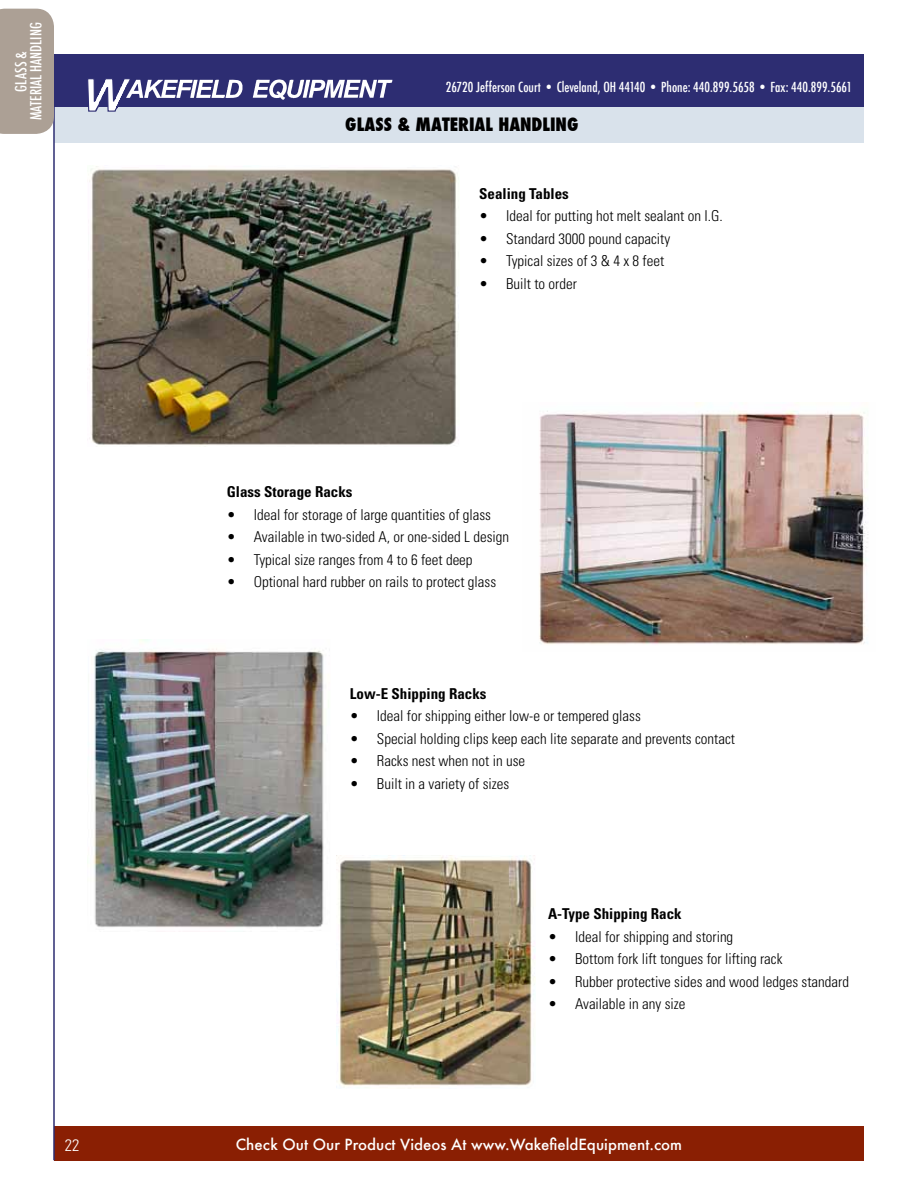
<style>
.page{position:relative;width:918px;height:1188px;background:#fff}
.page>*{position:absolute;margin:0;border:0;box-sizing:border-box;transform-origin:0 0}
.t1{font:800 condensed 18px "Futura";color:#000}
.t2{font:300 condensed 16.5px "Univers";color:#fff}
.t3{font:300 condensed 15px "Univers";color:#000}
.t4{font:700 condensed 15px "Univers";color:#000}
.t5{font:500 15px "Futura";color:#fff}
.t6{font:500 condensed 15px/15px "Futura";color:#fff;text-align:center}
.t7{font:500 condensed 13.5px "Futura";color:#fff}
</style>
<div class="page">
<div style="left:55px;top:90px;width:809px;height:52px;background:#d9e2eb"></div>
<div style="left:54px;top:1126px;width:809px;height:34px;background:#8a1f03"></div>
<div style="left:53px;top:55px;width:811px;height:52px;background:#2d2d72"></div>
<hr style="left:53px;top:55px;width:2px;height:1105px;background:#2d2d72">
<svg style="left:253px;top:79px;width:139px;height:21px"></svg>
<svg style="left:88px;top:79px;width:154px;height:33px"></svg>
<img style="left:89px;top:166px;width:370px;height:279px">
<img style="left:337px;top:855px;width:199px;height:232px">
<img style="left:539px;top:403px;width:329px;height:242px">
<img style="left:93px;top:639px;width:236px;height:289px">
<div style="left:0;top:9px;width:54px;height:125px;background:#aca095"></div>
<p class="t6" style="left:14px;top:120px;width:99px;rotate:-90deg">GLASS &amp;<br>MATERIAL HANDLING</p>
<p class="t2" style="left:65px;top:1135px;width:16px">22</p>
<p class="t7" style="left:446px;top:79px;width:408px">26720 Jefferson Court • Cleveland, OH 44140 • Phone: 440.899.5658 • Fax: 440.899.5661</p>
<p class="t1" style="left:345px;top:112px;width:235px">GLASS &amp; MATERIAL HANDLING</p>
<p class="t4" style="left:479px;top:184px;width:91px">Sealing Tables</p>
<p class="t3" style="left:479px;top:207px;width:245px">• Ideal for putting hot melt sealant on I.G.</p>
<p class="t3" style="left:479px;top:229px;width:193px">• Standard 3000 pound capacity</p>
<p class="t3" style="left:479px;top:252px;width:187px">• Typical sizes of 3 &amp; 4 x 8 feet</p>
<p class="t3" style="left:479px;top:274px;width:99px">• Built to order</p>
<p class="t4" style="left:227px;top:483px;width:127px">Glass Storage Racks</p>
<p class="t3" style="left:227px;top:505px;width:266px">• Ideal for storage of large quantities of glass</p>
<p class="t3" style="left:227px;top:528px;width:284px">• Available in two-sided A, or one-sided L design</p>
<p class="t3" style="left:227px;top:550px;width:247px">• Typical size ranges from 4 to 6 feet deep</p>
<p class="t3" style="left:227px;top:573px;width:271px">• Optional hard rubber on rails to protect glass</p>
<p class="t4" style="left:350px;top:684px;width:138px">Low-E Shipping Racks</p>
<p class="t3" style="left:350px;top:707px;width:293px">• Ideal for shipping either low-e or tempered glass</p>
<p class="t3" style="left:350px;top:730px;width:387px">• Special holding clips keep each lite separate and prevents contact</p>
<p class="t3" style="left:350px;top:752px;width:177px">• Racks nest when not in use</p>
<p class="t3" style="left:350px;top:775px;width:161px">• Built in a variety of sizes</p>
<p class="t4" style="left:548px;top:905px;width:135px">A-Type Shipping Rack</p>
<p class="t3" style="left:548px;top:927px;width:187px">• Ideal for shipping and storing</p>
<p class="t3" style="left:548px;top:950px;width:236px">• Bottom fork lift tongues for lifting rack</p>
<p class="t3" style="left:548px;top:972px;width:303px">• Rubber protective sides and wood ledges standard</p>
<p class="t3" style="left:548px;top:995px;width:139px">• Available in any size</p>
<p class="t5" style="left:236px;top:1134px;width:448px">Check Out Our Product Videos At www.WakefieldEquipment.com</p>
</div>
